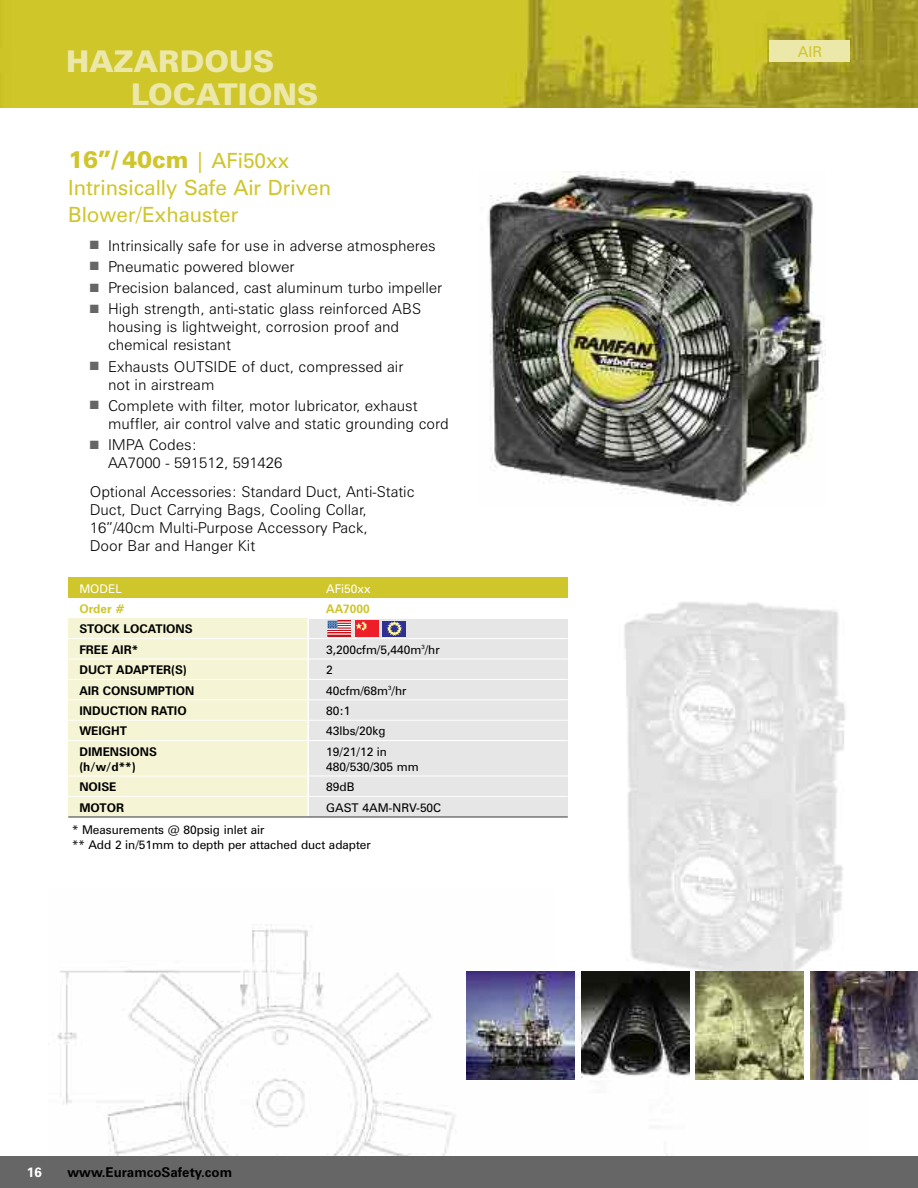
<style>
.page{position:relative;width:918px;height:1188px;background:#fff}
.page>*{position:absolute;margin:0;border:0;box-sizing:border-box;transform-origin:0 0}
.t1{font:900 30px/33px "Zurich BT";color:#ece8aa}
.t2{font:900 24px "Zurich BT";color:#cfc62c;scale:.95 1}
.t3{font:21px/27px "Zurich BT";color:#cfc62c}
.t4{font:300 15px/18px "Zurich BT";color:#000}
.t5{font:15px "Zurich BT";color:#cfc62c}
.t6{font:700 13.5px "Zurich BT";color:#000}
.t7{font:700 13.5px "Zurich BT";color:#fff}
.t8{font:12px/15px "Zurich BT";color:#000}
.t9{font:700 12px/20.4px "Zurich BT";color:#000}
.t10{font:12px "Zurich BT";color:#fff}
.t11{font:700 12px "Zurich BT";color:#cfc62c}
.s1{font-weight:400;font-size:21px}
.s2{color:#666}
</style>
<div class="page">
<img style="left:57px;top:924px;width:754px;height:232px">
<div style="left:555px;top:528px;width:318px;height:444px;background:#fff"></div>
<img style="left:615px;top:602px;width:234px;height:370px">
<img style="left:466px;top:972px;width:108px;height:108px">
<div style="left:581px;top:972px;width:108px;height:108px;background:#fff"></div>
<img style="left:581px;top:972px;width:108px;height:105px">
<img style="left:696px;top:972px;width:108px;height:108px">
<img style="left:811px;top:972px;width:107px;height:108px">
<img style="left:488px;top:171px;width:338px;height:335px">
<div style="left:308px;top:619px;width:260px;height:197px;background:#e6e6e6"></div>
<div style="left:68px;top:618px;width:240px;height:199px;background:#f5f4d5"></div>
<div style="left:68px;top:577px;width:500px;height:21px;background:#cfc62c"></div>
<hr style="left:308px;top:619px;width:1px;height:197px;background:#fff">
<hr style="left:68px;top:638px;width:500px;height:1px;background:#fff">
<hr style="left:68px;top:659px;width:500px;height:1px;background:#fff">
<hr style="left:68px;top:679px;width:500px;height:1px;background:#fff">
<hr style="left:68px;top:699px;width:500px;height:1px;background:#fff">
<hr style="left:68px;top:720px;width:500px;height:1px;background:#fff">
<hr style="left:68px;top:740px;width:500px;height:1px;background:#fff">
<hr style="left:68px;top:776px;width:500px;height:1px;background:#fff">
<hr style="left:68px;top:796px;width:500px;height:1px;background:#fff">
<hr style="left:68px;top:816px;width:500px;height:2px;background:#777676">
<div style="left:355px;top:621px;width:23px;height:15px;background:#ee1e29"></div>
<svg style="left:328px;top:621px;width:38px;height:15px"></svg>
<div style="left:383px;top:621px;width:23px;height:15px;background:#2e3092"></div>
<svg style="left:388px;top:622px;width:13px;height:13px"></svg>
<div style="left:0;top:1156px;width:918px;height:32px;background:#666"></div>
<img style="left:0;top:0;width:918px;height:108px">
<div style="left:770px;top:40px;width:80px;height:22px;background:#ece8aa"></div>
<h1 class="t1" style="left:131px;top:48px;width:189px;text-indent:-65px">HAZARDOUS<br>LOCATIONS</h1>
<p class="t5" style="left:798px;top:46px;width:26px">AIR</p>
<h2 class="t2" style="left:68px;top:151px;width:234px">16”/ 40cm <span class="s1">| AFi50xx</span></h2>
<h3 class="t3" style="left:68px;top:176px;width:264px">Intrinsically Safe Air Driven<br>Blower/Exhauster</h3>
<p class="t4" style="left:90px;top:238px;width:347px"><span class="s2">■</span> Intrinsically safe for use in adverse atmospheres</p>
<p class="t4" style="left:90px;top:259px;width:206px"><span class="s2">■</span> Pneumatic powered blower</p>
<p class="t4" style="left:90px;top:280px;width:354px"><span class="s2">■</span> Precision balanced, cast aluminum turbo impeller</p>
<p class="t4" style="left:108px;top:301px;width:315px;text-indent:-18px"><span class="s2">■</span> High strength, anti-static glass reinforced ABS housing is lightweight, corrosion proof and chemical resistant</p>
<p class="t4" style="left:108px;top:359px;width:297px;text-indent:-18px"><span class="s2">■</span> Exhausts OUTSIDE of duct, compressed air not in airstream</p>
<p class="t4" style="left:108px;top:398px;width:342px;text-indent:-18px"><span class="s2">■</span> Complete with filter, motor lubricator, exhaust muffler, air control valve and static grounding cord</p>
<p class="t4" style="left:108px;top:437px;width:176px;text-indent:-18px"><span class="s2">■</span> IMPA Codes:<br>AA7000 - 591512, 591426</p>
<p class="t4" style="left:90px;top:484px;width:326px">Optional Accessories: Standard Duct, Anti-Static Duct, Duct Carrying Bags, Cooling Collar, 16”/40cm Multi-Purpose Accessory Pack,<br>Door Bar and Hanger Kit</p>
<p class="t10" style="left:79px;top:584px;width:44px">MODEL</p>
<p class="t10" style="left:326px;top:584px;width:46px">AFi50xx</p>
<p class="t11" style="left:79px;top:604px;width:47px">Order #</p>
<p class="t11" style="left:326px;top:604px;width:45px">AA7000</p>
<p class="t9" style="left:79px;top:620px;width:115px">STOCK LOCATIONS<br>FREE AIR*</p>
<p class="t8" style="left:326px;top:643px;width:115px">3,200cfm/5,440m<sup>3</sup>/hr</p>
<p class="t9" style="left:79px;top:661px;width:109px">DUCT ADAPTER(S)</p>
<p class="t8" style="left:326px;top:663px;width:8px">2</p>
<p class="t9" style="left:79px;top:681px;width:117px">AIR CONSUMPTION</p>
<p class="t8" style="left:326px;top:684px;width:82px">40cfm/68m<sup>3</sup>/hr</p>
<p class="t9" style="left:79px;top:702px;width:109px">INDUCTION RATIO</p>
<p class="t8" style="left:326px;top:704px;width:26px">80:1</p>
<p class="t9" style="left:79px;top:722px;width:49px">WEIGHT</p>
<p class="t8" style="left:326px;top:725px;width:61px">43lbs/20kg</p>
<p class="t9" style="left:79px;top:742px;width:79px">DIMENSIONS</p>
<p class="t8" style="left:326px;top:745px;width:62px">19/21/12 in</p>
<p class="t9" style="left:79px;top:757px;width:58px">(h/w/d**)</p>
<p class="t8" style="left:326px;top:760px;width:94px">480/530/305 mm</p>
<p class="t9" style="left:79px;top:778px;width:39px">NOISE</p>
<p class="t8" style="left:326px;top:780px;width:30px">89dB</p>
<p class="t9" style="left:79px;top:798px;width:46px">MOTOR</p>
<p class="t8" style="left:326px;top:801px;width:116px">GAST 4AM-NRV-50C</p>
<p class="t8" style="left:72px;top:824px;width:300px">* Measurements @ 80psig inlet air<br>** Add 2 in/51mm to depth per attached duct adapter</p>
<p class="t7" style="left:27px;top:1167px;width:16px">16</p>
<p class="t6" style="left:67px;top:1167px;width:166px">www.EuramcoSafety.com</p>
</div>
